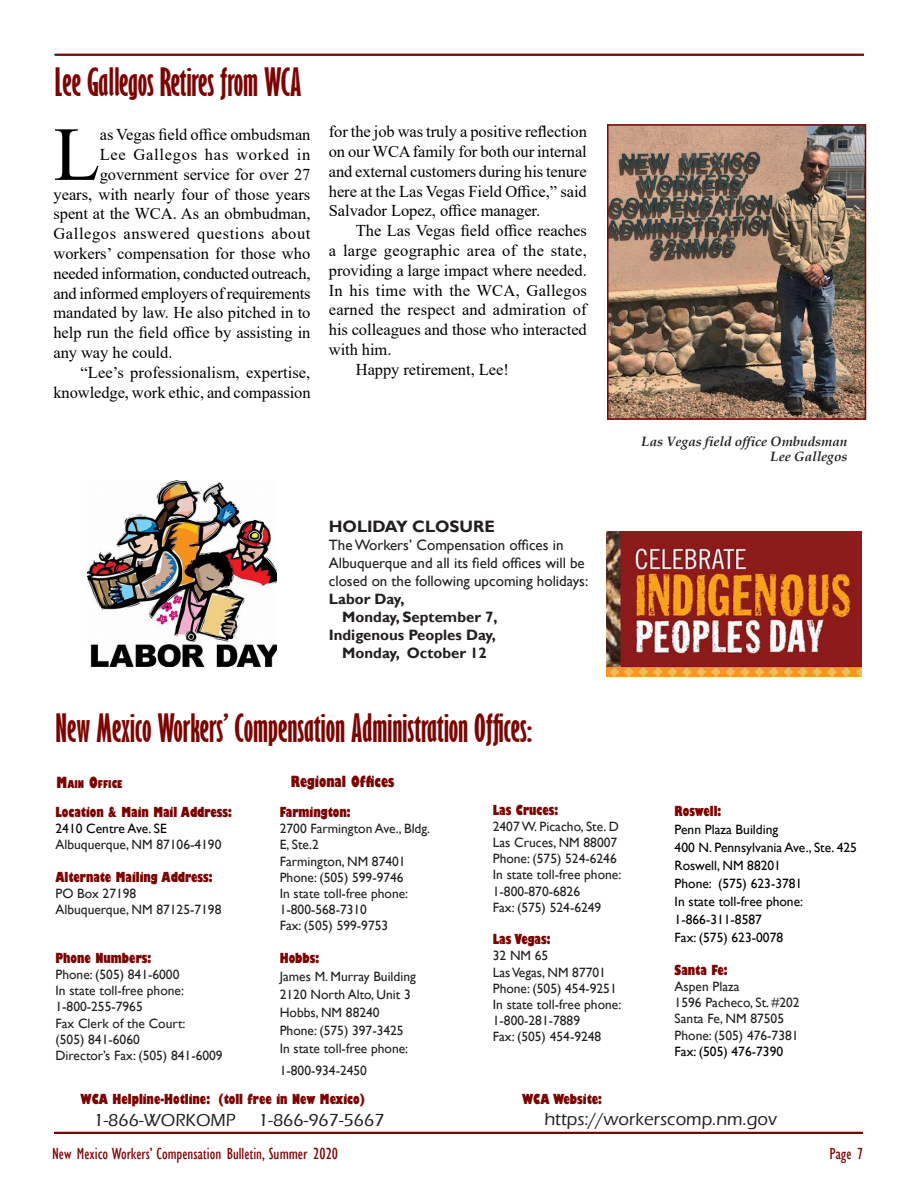
<style>
.page{position:relative;width:918px;height:1188px;background:#fff}
.page>*{position:absolute;margin:0;border:0;box-sizing:border-box;transform-origin:0 0}
.Bulletin_Text{font:76.35px "Times New Roman";color:#000}
.Bulletin_Heading{font:700 extra-condensed 36px "Gill Sans";color:#7a0604}
.t1{font:500 18px "Eras ITC";color:#231f20}
.Bulletin_Text-2{font:16.5px/19.8px "Times New Roman";letter-spacing:-.005em;color:#000;text-align:justify}
.t2{font:condensed 16.5px "Gill Sans";color:#7a0604}
.Bulletin_Text-3{font:16.5px "Times New Roman";letter-spacing:.035em;color:#000}
.Bulletin_Text-4{font:16.5px "Times New Roman";letter-spacing:.045em;color:#000}
.t3{font:700 16.5px "Gill Sans";color:#231f20}
.t4{font:15px/18px "Gill Sans";color:#231f20}
.t5{font:700 15px "Gill Sans";color:#231f20}
.Address_info{font:800 condensed 15px "Gill Sans";color:#7a0604}
.t6{font:13.5px/16.2px "Gill Sans";color:#231f20}
.Address_info-2{font:800 condensed 13.5px "Gill Sans";color:#7a0604}
.t7{font:13.5px/18px "Gill Sans";color:#000}
.photo_captions{font:italic 700 13.5px "Book Antiqua";color:#231f20}
.Address_info-3{font:800 condensed 10.5px "Gill Sans";color:#7a0604}
.s1{font-size:15px}
</style>
<div class="page">
<hr style="left:54px;top:54px;width:809px;height:2px;background:#00aeef">
<hr style="left:55px;top:54px;width:809px;height:2px;background:#7a0604">
<hr style="left:54px;top:1132px;width:809px;height:2px;background:#7a0604">
<img style="left:610px;top:127px;width:253px;height:290px">
<div style="left:607px;top:124px;width:259px;height:296px;border:2px solid #7a0604"></div>
<img style="left:88px;top:481px;width:188px;height:186px">
<img style="left:606px;top:531px;width:255px;height:146px">
<p class="Bulletin_Heading" style="left:55px;top:60px;width:248px">Lee Gallegos Retires from WCA</p>
<p class="Bulletin_Text" style="left:53px;top:100px;width:48px">L</p>
<p class="Bulletin_Text-2" style="left:100px;top:124px;width:212px">as Vegas field office ombudsman</p>
<p class="Bulletin_Text-4" style="left:100px;top:143px;width:212px">Lee Gallegos has worked in</p>
<p class="Bulletin_Text-2" style="left:100px;top:164px;width:212px">government service for over 27</p>
<p class="Bulletin_Text-2" style="left:53px;top:184px;width:258px">years, with nearly four of those years</p>
<p class="Bulletin_Text-2" style="left:53px;top:204px;width:259px">spent at the WCA. As an obmbudman,</p>
<p class="Bulletin_Text-3" style="left:53px;top:222px;width:259px">Gallegos answered questions about</p>
<p class="Bulletin_Text-2" style="left:53px;top:243px;width:258px">workers’ compensation for those who</p>
<p class="Bulletin_Text-2" style="left:53px;top:263px;width:259px">needed information, conducted outreach,</p>
<p class="Bulletin_Text-2" style="left:53px;top:283px;width:259px">and informed employers of requirements</p>
<p class="Bulletin_Text-2" style="left:53px;top:303px;width:259px">mandated by law. He also pitched in to</p>
<p class="Bulletin_Text-2" style="left:53px;top:322px;width:259px">help run the field office by assisting in</p>
<p class="Bulletin_Text-2" style="left:53px;top:342px;width:120px">any way he could.</p>
<p class="Bulletin_Text-2" style="left:53px;top:362px;width:259px;text-align:right">“Lee’s professionalism, expertise, knowledge, work ethic, and compassion</p>
<p class="Bulletin_Text-2" style="left:329px;top:121px;width:260px">for the job was truly a positive reflection on our WCA family for both our internal and external customers during his tenure here at the Las Vegas Field Office,” said Salvador Lopez, office manager.</p>
<p class="Bulletin_Text-2" style="left:329px;top:220px;width:260px;text-indent:27px">The Las Vegas field office reaches a large geographic area of the state, providing a large impact where needed.<br>In his time with the WCA, Gallegos earned the respect and admiration of his colleagues and those who interacted with him.</p>
<p class="Bulletin_Text-2" style="left:356px;top:359px;width:155px">Happy retirement, Lee!</p>
<p class="photo_captions" style="left:642px;top:432px;width:207px">Las Vegas field office Ombudsman</p>
<p class="photo_captions" style="left:771px;top:447px;width:78px">Lee Gallegos</p>
<p class="t3" style="left:329px;top:517px;width:167px">HOLIDAY CLOSURE</p>
<p class="t4" style="left:329px;top:536px;width:261px">The Workers’ Compensation offices in<br>Albuquerque and all its field offices will be closed on the following upcoming holidays:</p>
<p class="t5" style="left:329px;top:590px;width:77px">Labor Day,</p>
<p class="t5" style="left:342px;top:608px;width:157px">Monday, September 7,</p>
<p class="t5" style="left:329px;top:626px;width:169px">Indigenous Peoples Day,</p>
<p class="t5" style="left:342px;top:644px;width:146px">Monday, October 12</p>
<p class="Bulletin_Heading" style="left:56px;top:706px;width:478px">New Mexico Workers’ Compensation Administration Offices:</p>
<p class="Address_info-3" style="left:57px;top:777px;width:67px"><span class="s1">M</span>AIN <span class="s1">O</span>FFICE</p>
<p class="Address_info-2" style="left:56px;top:804px;width:178px">Location &amp; Main Mail Address:</p>
<p class="t7" style="left:56px;top:820px;width:113px">2410 Centre Ave. SE</p>
<p class="t6" style="left:56px;top:837px;width:167px">Albuquerque, NM 87106-4190</p>
<p class="Address_info-2" style="left:56px;top:868px;width:159px">Alternate Mailing Address:</p>
<p class="t6" style="left:56px;top:886px;width:82px">PO Box 27198</p>
<p class="t6" style="left:56px;top:902px;width:167px">Albuquerque, NM 87125-7198</p>
<p class="Address_info-2" style="left:56px;top:949px;width:97px">Phone Numbers:</p>
<p class="t6" style="left:56px;top:967px;width:125px">Phone: (505) 841-6000</p>
<p class="t6" style="left:56px;top:983px;width:130px">In state toll-free phone:<br>1-800-255-7965</p>
<p class="t6" style="left:56px;top:1015px;width:132px">Fax Clerk of the Court: (505) 841-6060</p>
<p class="t6" style="left:56px;top:1048px;width:169px">Director’s Fax: (505) 841-6009</p>
<p class="Address_info" style="left:291px;top:772px;width:105px">Regional Offices</p>
<p class="Address_info-2" style="left:280px;top:804px;width:72px">Farmington:</p>
<p class="t6" style="left:280px;top:821px;width:152px">2700 Farmington Ave., Bldg.<br>E, Ste.2<br>Farmington, NM 87401<br>Phone: (505) 599-9746<br>In state toll-free phone:<br>1-800-568-7310<br>Fax: (505) 599-9753</p>
<p class="Address_info-2" style="left:280px;top:950px;width:41px">Hobbs:</p>
<p class="t6" style="left:280px;top:968px;width:138px;line-height:18px">James M. Murray Building<br>2120 North Alto, Unit 3<br>Hobbs, NM 88240<br>Phone: (575) 397-3425<br>In state toll-free phone:</p>
<p class="t6" style="left:280px;top:1062px;width:89px">1-800-934-2450</p>
<p class="Address_info-2" style="left:493px;top:801px;width:67px">Las Cruces:</p>
<p class="t6" style="left:493px;top:818px;width:128px">2407 W. Picacho, Ste. D</p>
<p class="t6" style="left:493px;top:835px;width:126px">Las Cruces, NM 88007</p>
<p class="t6" style="left:493px;top:851px;width:125px">Phone: (575) 524-6246</p>
<p class="t6" style="left:493px;top:867px;width:130px">In state toll-free phone:</p>
<p class="t6" style="left:493px;top:883px;width:110px">1-800-870-6826<br>Fax: (575) 524-6249</p>
<p class="Address_info-2" style="left:493px;top:931px;width:59px">Las Vegas:</p>
<p class="t6" style="left:493px;top:948px;width:57px">32 NM 65</p>
<p class="t6" style="left:493px;top:964px;width:115px">Las Vegas, NM 87701</p>
<p class="t6" style="left:493px;top:980px;width:125px">Phone: (505) 454-9251</p>
<p class="t6" style="left:493px;top:997px;width:130px">In state toll-free phone:</p>
<p class="t6" style="left:493px;top:1013px;width:110px">1-800-281-7889<br>Fax: (505) 454-9248</p>
<p class="Address_info-2" style="left:675px;top:803px;width:48px">Roswell:</p>
<p class="t7" style="left:675px;top:821px;width:184px">Penn Plaza Building<br>400 N. Pennsylvania Ave., Ste. 425<br>Roswell, NM 88201<br>Phone: (575) 623-3781<br>In state toll-free phone:<br>1-866-311-8587<br>Fax: (575) 623-0078</p>
<p class="Address_info-2" style="left:675px;top:961px;width:55px">Santa Fe:</p>
<p class="t6" style="left:675px;top:979px;width:127px">Aspen Plaza<br>1596 Pacheco, St. #202<br>Santa Fe, NM 87505<br>Phone: (505) 476-7381</p>
<p class="t7" style="left:675px;top:1043px;width:110px">Fax: (505) 476-7390</p>
<p class="Address_info-2" style="left:81px;top:1091px;width:286px">WCA Helpline-Hotline: (toll free in New Mexico)</p>
<p class="t1" style="left:93px;top:1110px;width:144px">1-866-WORKOMP</p>
<p class="t1" style="left:258px;top:1110px;width:128px">1-866-967-5667</p>
<p class="Address_info-2" style="left:522px;top:1090px;width:82px">WCA Website:</p>
<p class="t1" style="left:544px;top:1109px;width:234px">https://workerscomp.nm.gov</p>
<p class="t2" style="left:52px;top:1144px;width:288px">New Mexico Workers’ Compensation Bulletin, Summer 2020</p>
<p class="t2" style="left:829px;top:1144px;width:35px">Page 7</p>
</div>
